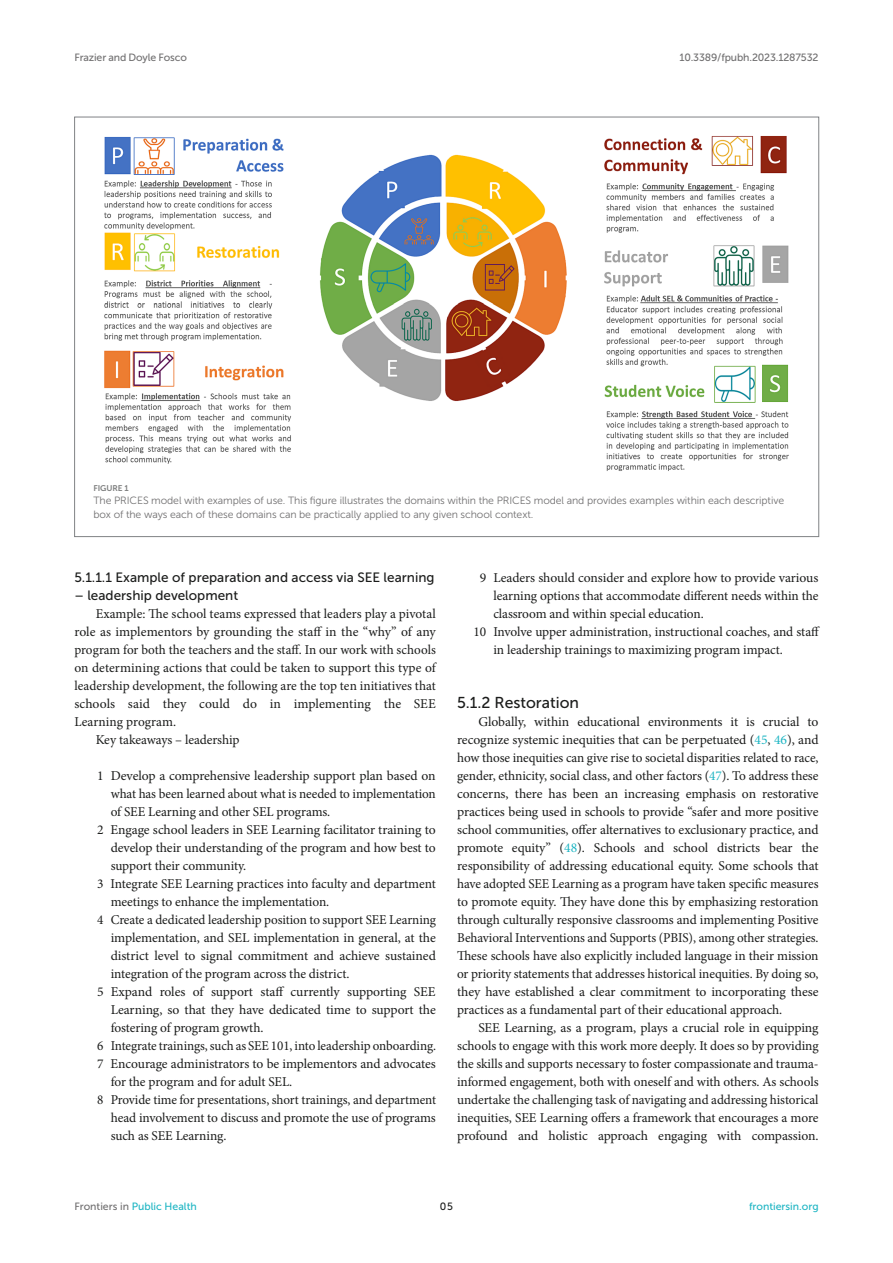
<style>
.page{position:relative;width:893px;height:1263px;background:#fff}
.page>*{position:absolute;margin:0;border:0;box-sizing:border-box;transform-origin:0 0}
.HEAD_3{font:15.75px "Museo Sans 500";color:#1b1c1b}
.TEXT_FLUSH{font:13.5px/18px "Minion Pro";color:#1b1c1b;text-align:justify}
.NL_MID{font:13.5px/18px "Minion Pro";letter-spacing:-.005em;color:#1b1c1b;text-align:justify}
.TEXT{font:13.5px/18px "Minion Pro";letter-spacing:-.01em;color:#1b1c1b;text-align:justify}
.NL_ABV{font:13.5px/18px "Minion Pro";letter-spacing:-.005em;color:#1b1c1b;text-align:justify}
.NL_BLW{font:13.5px/18px "Minion Pro";letter-spacing:-.005em;color:#1b1c1b}
.HEAD_4{font:13.5px "Museo Sans 500";color:#1b1c1b}
.FIG_LEG{font:10.5px/13.5px "Museo Sans 300";letter-spacing:-.01em;color:#706f70}
.t1{font:10.5px "Museo Sans 500";letter-spacing:-.015em;color:#706f70}
.t2{font:10.5px "Museo Sans 500";color:#1db5c3}
.t3{font:10.5px "Museo Sans 500";color:#1b1c1b}
.FIG_HD{font:8.25px "Museo Sans 700";letter-spacing:-.01em;color:#7e7f7f}
.s1{color:#1db5c3}
.s2{color:#706f70}
</style>
<div class="page">
<img style="left:104px;top:136px;width:685px;height:335px">
<p class="t1" style="left:74px;top:51px;width:114px">Frazier and Doyle Fosco</p>
<p class="t1" style="left:679px;top:51px;width:141px">10.3389/fpubh.2023.1287532</p>
<p class="FIG_HD" style="left:94px;top:483px;width:37px">FIGURE 1</p>
<p class="FIG_LEG" style="left:94px;top:494px;width:692px">The PRICES model with examples of use. This figure illustrates the domains within the PRICES model and provides examples within each descriptive box of the ways each of these domains can be practically applied to any given school context.</p>
<p class="HEAD_4" style="left:74px;top:570px;width:362px">5.1.1.1 Example of preparation and access via SEE learning</p>
<p class="HEAD_4" style="left:74px;top:588px;width:165px">– leadership development</p>
<p class="TEXT_FLUSH" style="left:74px;top:605px;width:363px;text-indent:21px">Example: The school teams expressed that leaders play a pivotal role as implementors by grounding the staff in the “why” of any program for both the teachers and the staff. In our work with schools on determining actions that could be taken to support this type of leadership development, the following are the top ten initiatives that schools said they could do in implementing the SEE Learning program.</p>
<p class="TEXT" style="left:96px;top:731px;width:145px">Key takeaways – leadership</p>
<p class="NL_ABV" style="left:111px;top:767px;width:327px;text-indent:-13px">1 Develop a comprehensive leadership support plan based on what has been learned about what is needed to implementation of SEE Learning and other SEL programs.</p>
<p class="NL_MID" style="left:111px;top:821px;width:327px;text-indent:-14px">2 Engage school leaders in SEE Learning facilitator training to develop their understanding of the program and how best to support their community.</p>
<p class="NL_MID" style="left:111px;top:875px;width:327px;text-indent:-13px">3 Integrate SEE Learning practices into faculty and department meetings to enhance the implementation.</p>
<p class="NL_MID" style="left:111px;top:911px;width:327px;text-indent:-13px">4 Create a dedicated leadership position to support SEE Learning implementation, and SEL implementation in general, at the district level to signal commitment and achieve sustained integration of the program across the district.</p>
<p class="NL_MID" style="left:111px;top:983px;width:327px;text-indent:-13px">5 Expand roles of support staff currently supporting SEE Learning, so that they have dedicated time to support the fostering of program growth.</p>
<p class="NL_MID" style="left:97px;top:1037px;width:340px">6 Integrate trainings, such as SEE 101, into leadership onboarding.</p>
<p class="NL_MID" style="left:111px;top:1055px;width:327px;text-indent:-14px">7 Encourage administrators to be implementors and advocates for the program and for adult SEL.</p>
<p class="NL_MID" style="left:111px;top:1091px;width:327px;text-indent:-13px">8 Provide time for presentations, short trainings, and department head involvement to discuss and promote the use of programs such as SEE Learning.</p>
<p class="NL_MID" style="left:493px;top:569px;width:327px;text-indent:-13px">9 Leaders should consider and explore how to provide various learning options that accommodate different needs within the classroom and within special education.</p>
<p class="NL_BLW" style="left:493px;top:623px;width:328px;text-indent:-20px">10 Involve upper administration, instructional coaches, and staff in leadership trainings to maximizing program impact.</p>
<p class="HEAD_3" style="left:457px;top:694px;width:123px">5.1.2 Restoration</p>
<p class="TEXT_FLUSH" style="left:457px;top:713px;width:363px;text-indent:21px">Globally, within educational environments it is crucial to recognize systemic inequities that can be perpetuated (<span class="s1">45</span>, <span class="s1">46</span>), and how those inequities can give rise to societal disparities related to race, gender, ethnicity, social class, and other factors (<span class="s1">47</span>). To address these concerns, there has been an increasing emphasis on restorative practices being used in schools to provide “safer and more positive school communities, offer alternatives to exclusionary practice, and promote equity” (<span class="s1">48</span>). Schools and school districts bear the responsibility of addressing educational equity. Some schools that have adopted SEE Learning as a program have taken specific measures to promote equity. They have done this by emphasizing restoration through culturally responsive classrooms and implementing Positive Behavioral Interventions and Supports (PBIS), among other strategies.<br>These schools have also explicitly included language in their mission or priority statements that addresses historical inequities. By doing so, they have established a clear commitment to incorporating these practices as a fundamental part of their educational approach.</p>
<p class="TEXT" style="left:457px;top:1019px;width:363px;text-indent:21px">SEE Learning, as a program, plays a crucial role in equipping schools to engage with this work more deeply. It does so by providing the skills and supports necessary to foster compassionate and trauma&shy;informed engagement, both with oneself and with others. As schools undertake the challenging task of navigating and addressing historical inequities, SEE Learning offers a framework that encourages a more profound and holistic approach engaging with compassion.</p>
<p class="t2" style="left:74px;top:1200px;width:124px"><span class="s2">Frontiers in</span> Public Health</p>
<p class="t3" style="left:440px;top:1200px;width:14px">05</p>
<p class="t2" style="left:749px;top:1200px;width:71px">frontiersin.org</p>
</div>
